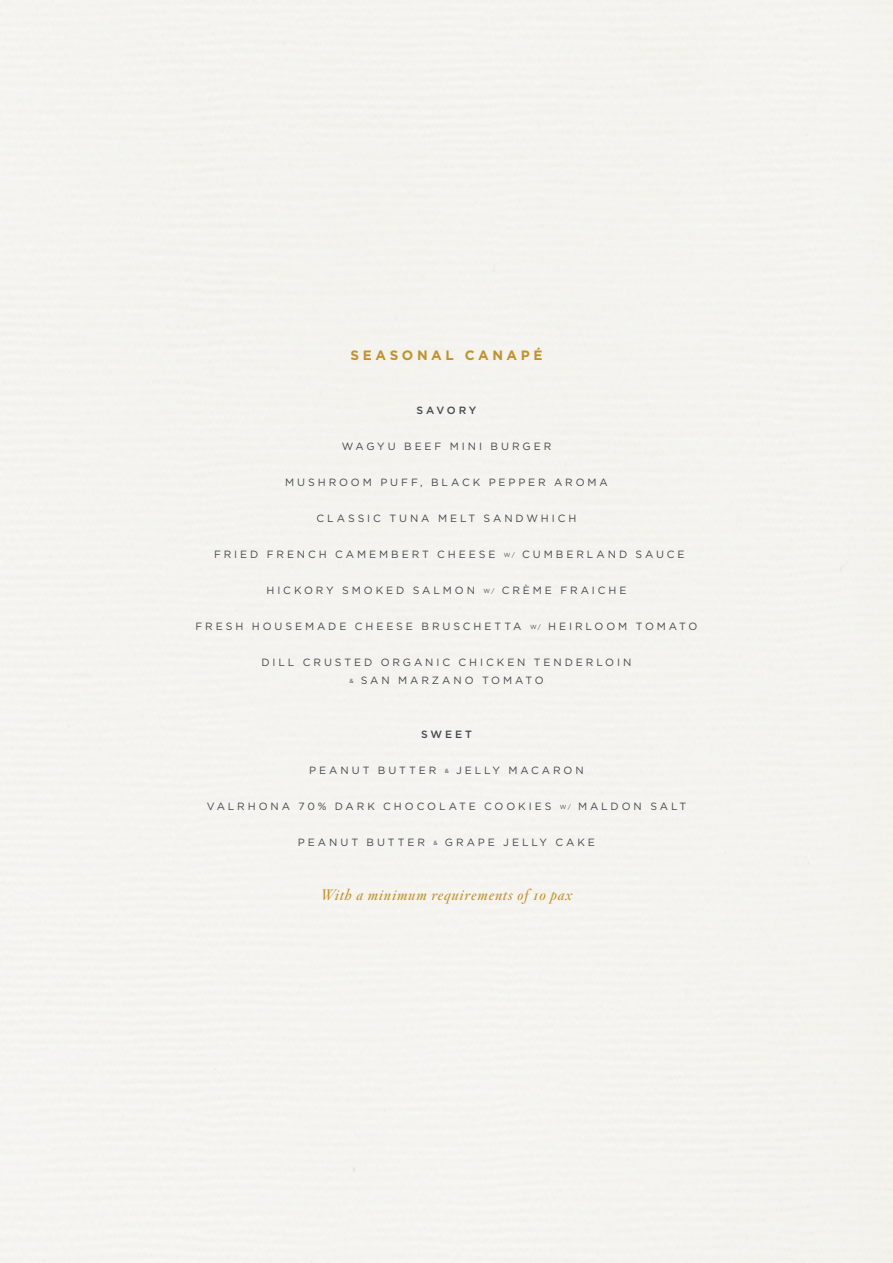
<style>
.page{position:relative;width:893px;height:1263px;background:#fff}
.page>*{position:absolute;margin:0;border:0;box-sizing:border-box;transform-origin:0 0}
.t1{font:italic 15px "Hoefler Titling HTF Sm";letter-spacing:.055em;color:#c2912c}
.t2{font:700 13.5px "Gotham HTF";letter-spacing:.265em;color:#c2912c}
.t3{font:10.5px "Gotham HTF";letter-spacing:.275em;color:#464748}
.t4{font:500 10.5px "Gotham HTF";letter-spacing:.265em;color:#464748}
.s1{font-size:6px}
</style>
<div class="page">
<p class="t2" style="left:350px;top:347px;width:193px">SEASONAL CANAPÉ</p>
<p class="t4" style="left:416px;top:404px;width:61px">SAVORY</p>
<p class="t3" style="left:342px;top:440px;width:211px">WAGYU BEEF MINI BURGER</p>
<p class="t3" style="left:285px;top:476px;width:324px">MUSHROOM PUFF, BLACK PEPPER AROMA</p>
<p class="t3" style="left:316px;top:512px;width:261px">CLASSIC TUNA MELT SANDWHICH</p>
<p class="t3" style="left:214px;top:548px;width:472px">FRIED FRENCH CAMEMBERT CHEESE <span class="s1">W/</span> CUMBERLAND SAUCE</p>
<p class="t3" style="left:266px;top:584px;width:362px">HICKORY SMOKED SALMON <span class="s1">W/</span> CRÈME FRAICHE</p>
<p class="t3" style="left:196px;top:620px;width:503px">FRESH HOUSEMADE CHEESE BRUSCHETTA <span class="s1">W/</span> HEIRLOOM TOMATO</p>
<p class="t3" style="left:261px;top:656px;width:371px">DILL CRUSTED ORGANIC CHICKEN TENDERLOIN</p>
<p class="t3" style="left:349px;top:674px;width:196px"><span class="s1">&amp;</span> SAN MARZANO TOMATO</p>
<p class="t4" style="left:421px;top:728px;width:52px">SWEET</p>
<p class="t3" style="left:309px;top:764px;width:276px">PEANUT BUTTER <span class="s1">&amp;</span> JELLY MACARON</p>
<p class="t3" style="left:207px;top:800px;width:481px">VALRHONA 70% DARK CHOCOLATE COOKIES <span class="s1">W/</span> MALDON SALT</p>
<p class="t3" style="left:298px;top:836px;width:298px">PEANUT BUTTER <span class="s1">&amp;</span> GRAPE JELLY CAKE</p>
<p class="t1" style="left:321px;top:885px;width:253px">With a minimum requirements of 10 pax</p>
</div>
